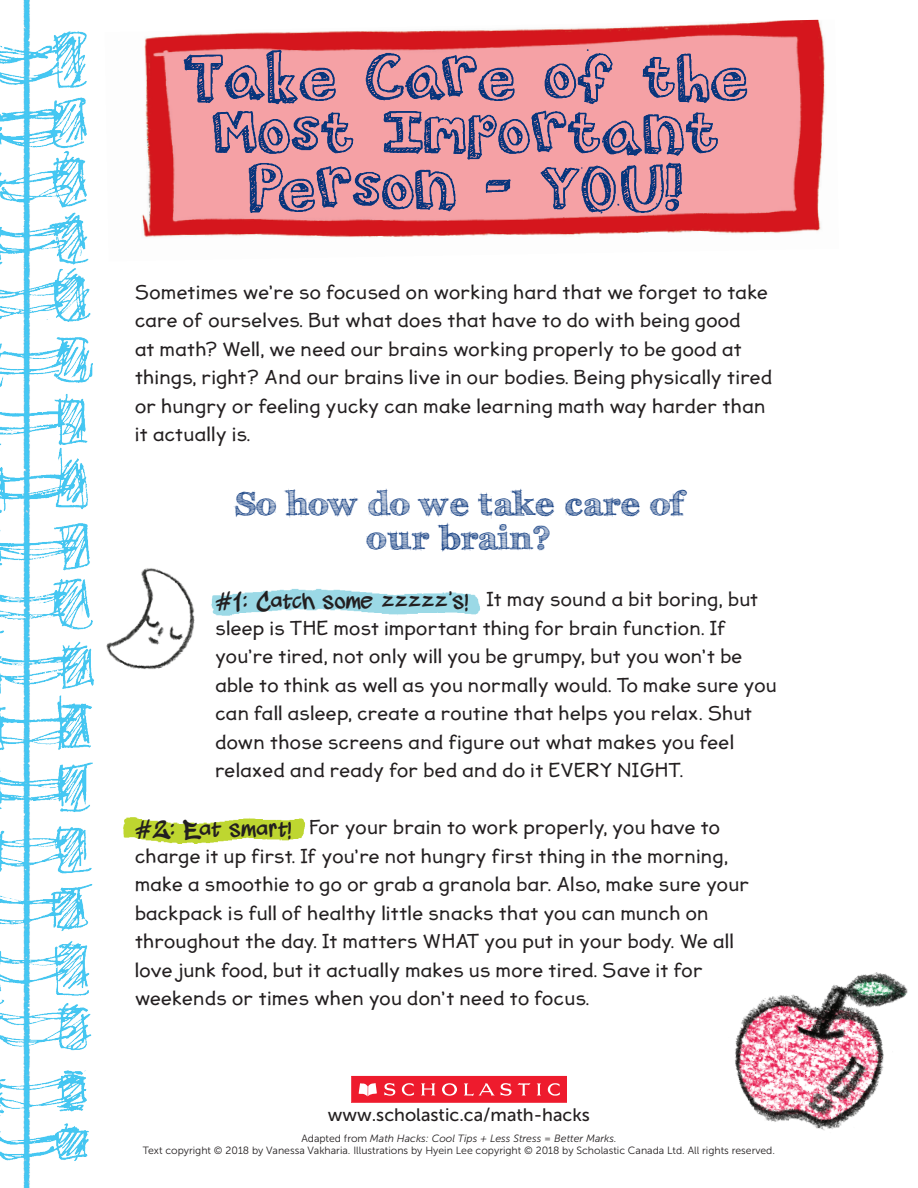
<style>
.page{position:relative;width:918px;height:1188px;background:#fff}
.page>*{position:absolute;margin:0;border:0;box-sizing:border-box;transform-origin:0 0}
.t1{font:700 33px/34.5px "FFF Tusj";letter-spacing:.04em;color:#08357c;text-align:center}
.t2{font:18px/28.5px "Jolly Good Proper";letter-spacing:.04em;color:#231f20}
.t3{font:18px "Museo Sans 500";color:#231f20}
.t4{font:10.5px/12.6px "Museo Sans 300";color:#231f20;text-align:center}
.s1{font-family:"wickhophandwriting"}
.s2{font-family:"KG Dark Side"}
.s3{font-style:italic}
</style>
<div class="page">
<svg style="left:351px;top:1076px;width:216px;height:27px"></svg>
<img style="left:0;top:0;width:93px;height:1188px">
<img style="left:123px;top:817px;width:182px;height:27px">
<img style="left:142px;top:20px;width:683px;height:218px">
<svg style="left:183px;top:50px;width:153px;height:54px"></svg>
<svg style="left:366px;top:53px;width:149px;height:48px"></svg>
<svg style="left:544px;top:49px;width:69px;height:55px"></svg>
<svg style="left:642px;top:53px;width:106px;height:50px"></svg>
<svg style="left:212px;top:110px;width:507px;height:104px"></svg>
<img style="left:215px;top:589px;width:265px;height:27px">
<img style="left:735px;top:972px;width:173px;height:159px">
<img style="left:90px;top:554px;width:125px;height:133px">
<p class="t2" style="left:135px;top:278px;width:639px">Sometimes we’re so focused on working hard that we forget to take care of ourselves. But what does that have to do with being good<br>at math? Well, we need our brains working properly to be good at things, right? And our brains live in our bodies. Being physically tired or hungry or feeling yucky can make learning math way harder than it actually is.</p>
<p class="t1" style="left:235px;top:486px;width:449px">So how do we take care of our brain?</p>
<p class="t2" style="left:215px;top:586px;width:563px"><span class="s1">#1: Catch some zzzzz</span><span class="s2">’</span><span class="s1">s!</span> It may sound a bit boring, but sleep is THE most important thing for brain function. If you’re tired, not only will you be grumpy, but you won’t be able to think as well as you normally would. To make sure you can fall asleep, create a routine that helps you relax. Shut down those screens and figure out what makes you feel relaxed and ready for bed and do it EVERY NIGHT.</p>
<p class="t2" style="left:135px;top:814px;width:616px"><span class="s1">#2: Eat smart!</span> For your brain to work properly, you have to charge it up first. If you’re not hungry first thing in the morning, make a smoothie to go or grab a granola bar. Also, make sure your backpack is full of healthy little snacks that you can munch on throughout the day. It matters WHAT you put in your body. We all love junk food, but it actually makes us more tired. Save it for weekends or times when you don’t need to focus.</p>
<p class="t3" style="left:328px;top:1105px;width:264px">www.scholastic.ca/math-hacks</p>
<p class="t4" style="left:143px;top:1132px;width:634px">Adapted from <span class="s3">Math Hacks: Cool Tips + Less Stress = Better Marks.<br></span>Text copyright © 2018 by Vanessa Vakharia. Illustrations by Hyein Lee copyright © 2018 by Scholastic Canada Ltd. All rights reserved.</p>
</div>
